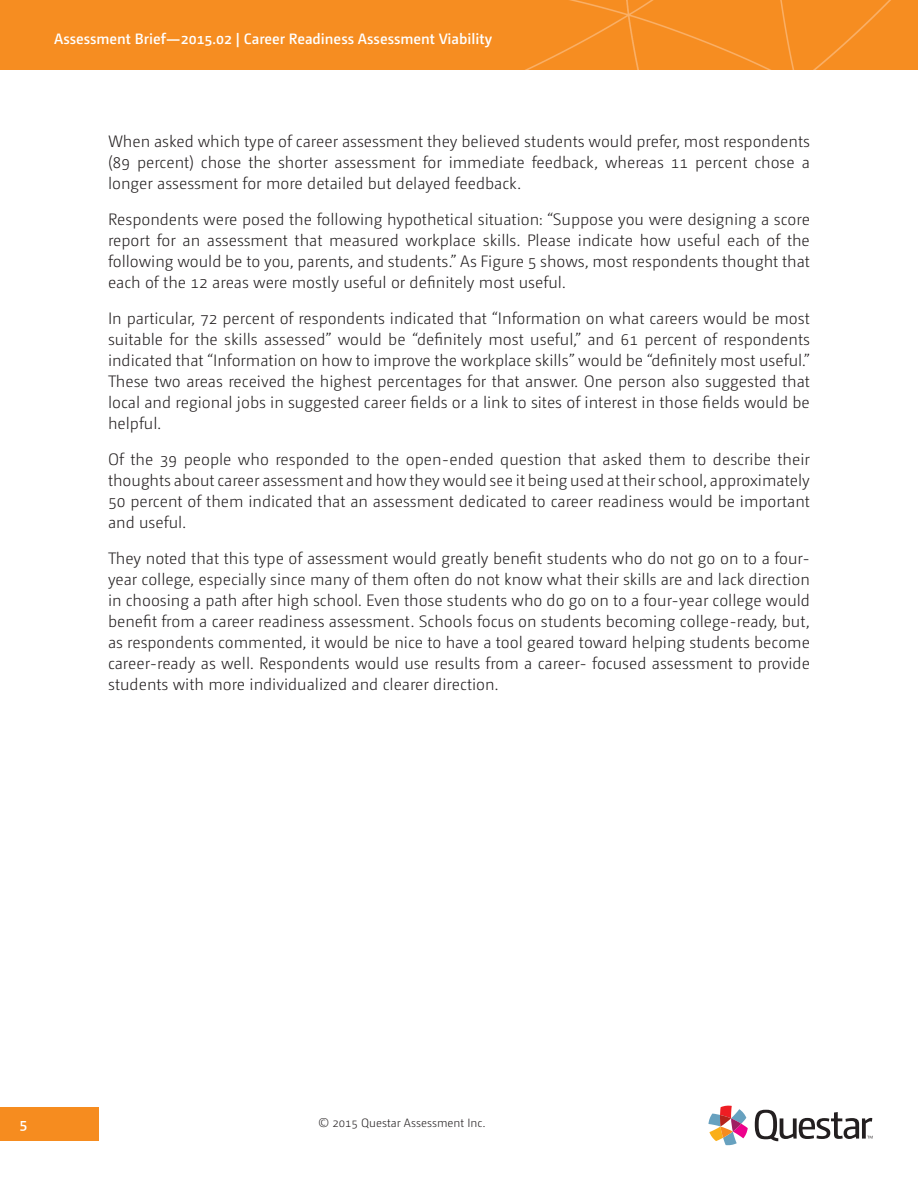
<style>
.page{position:relative;width:918px;height:1188px;background:#fff}
.page>*{position:absolute;margin:0;border:0;box-sizing:border-box;transform-origin:0 0}
.t1{font:300 16.5px/21px "Camingo Dos";color:#231f20;text-align:justify}
.t2{font:600 15px "Camingo Dos";color:#fff}
.t3{font:300 12px "Camingo Dos";color:#231f20}
</style>
<div class="page">
<div style="left:0;top:0;width:918px;height:69px;background:#f68d21"></div>
<svg style="left:755px;top:1110px;width:118px;height:31px"></svg>
<svg style="left:708px;top:1106px;width:40px;height:39px"></svg>
<div style="left:0;top:1107px;width:98px;height:33px;background:#f68c1f"></div>
<p class="t2" style="left:54px;top:29px;width:440px">Assessment Brief—2015.02 | Career Readiness Assessment Viability</p>
<p class="t1" style="left:108px;top:131px;width:704px">When asked which type of career assessment they believed students would prefer, most respondents (89 percent) chose the shorter assessment for immediate feedback, whereas 11 percent chose a longer assessment for more detailed but delayed feedback.</p>
<p class="t1" style="left:108px;top:209px;width:704px">Respondents were posed the following hypothetical situation: “Suppose you were designing a score report for an assessment that measured workplace skills. Please indicate how useful each of the following would be to you, parents, and students.” As Figure 5 shows, most respondents thought that each of the 12 areas were mostly useful or definitely most useful.</p>
<p class="t1" style="left:108px;top:308px;width:704px">In particular, 72 percent of respondents indicated that “Information on what careers would be most suitable for the skills assessed” would be “definitely most useful,” and 61 percent of respondents indicated that “Information on how to improve the workplace skills” would be “definitely most useful.” These two areas received the highest percentages for that answer. One person also suggested that local and regional jobs in suggested career fields or a link to sites of interest in those fields would be helpful.</p>
<p class="t1" style="left:108px;top:449px;width:703px">Of the 39 people who responded to the open-ended question that asked them to describe their thoughts about career assessment and how they would see it being used at their school, approximately 50 percent of them indicated that an assessment dedicated to career readiness would be important and useful.</p>
<p class="t1" style="left:108px;top:548px;width:704px">They noted that this type of assessment would greatly benefit students who do not go on to a four&shy;year college, especially since many of them often do not know what their skills are and lack direction in choosing a path after high school. Even those students who do go on to a four-year college would benefit from a career readiness assessment. Schools focus on students becoming college-ready, but, as respondents commented, it would be nice to have a tool geared toward helping students become career-ready as well. Respondents would use results from a career- focused assessment to provide students with more individualized and clearer direction.</p>
<p class="t2" style="left:20px;top:1115px;width:9px">5</p>
<p class="t3" style="left:318px;top:1116px;width:169px">© 2015 Questar Assessment Inc.</p>
</div>
